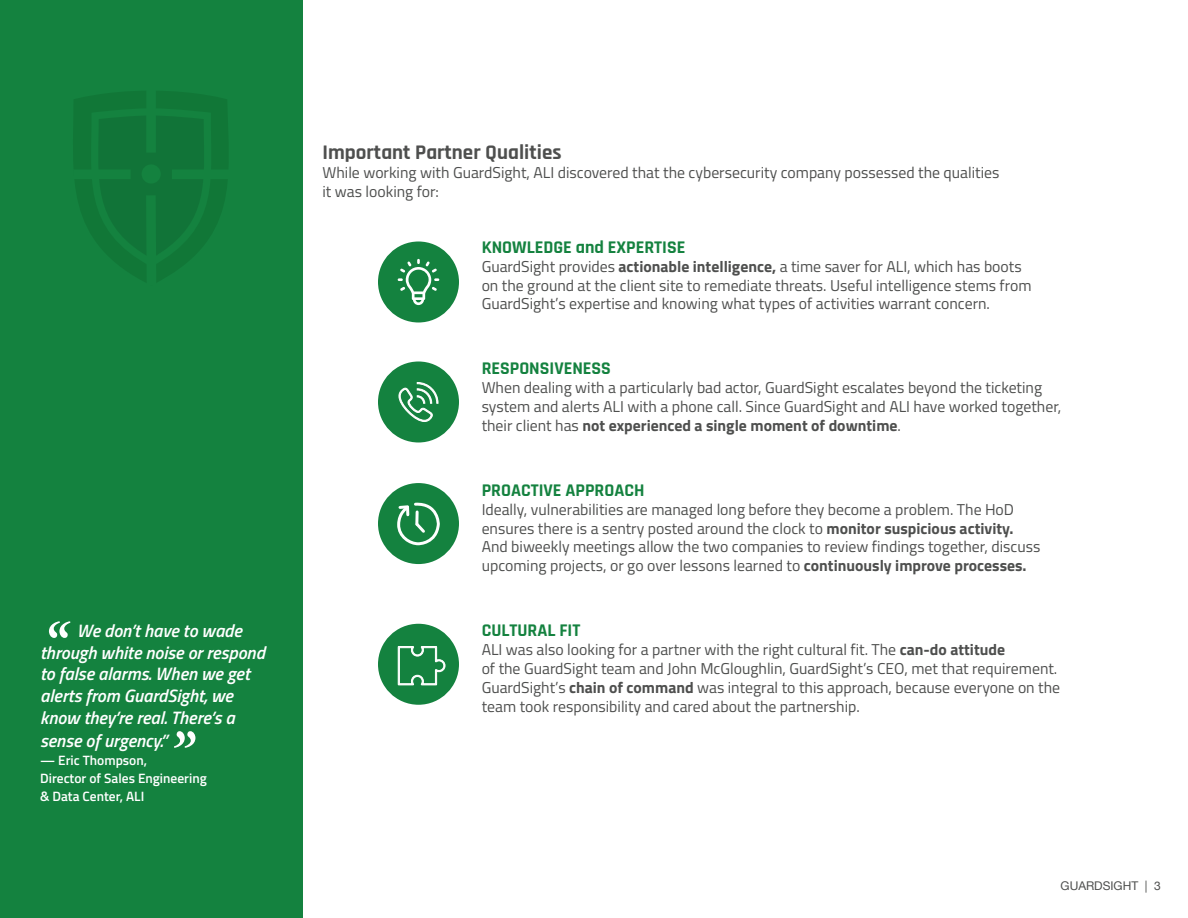
<style>
.page{position:relative;width:1188px;height:918px;background:#fff}
.page>*{position:absolute;margin:0;border:0;box-sizing:border-box;transform-origin:0 0}
.t1{font:italic 600 69px "Adobe Caslon Pro";color:#fff}
.t2{font:700 21px "Rajdhani";color:#4e4f4e}
.t3{font:italic 600 18px/21.6px "Titillium Web";color:#fff}
.t4{font:700 18px "Rajdhani";color:#14823f}
.t5{font:15.75px/18.9px "Titillium Web";color:#4e4f4e}
.t6{font:600 13.5px/18px "Titillium Web";color:#fff}
.t7{font:12px "Helvetica Neue";color:#4e4f4e}
.s1{font-weight:700}
</style>
<div class="page">
<div style="left:0;top:0;width:302px;height:918px;background:#14823f"></div>
<div style="left:378px;top:242px;width:81px;height:80px;background:#14823f;border-radius:50%"></div>
<svg style="left:398px;top:259px;width:41px;height:46px"></svg>
<div style="left:378px;top:483px;width:81px;height:81px;background:#14823f;border-radius:50%"></div>
<svg style="left:397px;top:502px;width:43px;height:44px"></svg>
<div style="left:378px;top:624px;width:81px;height:81px;background:#14823f;border-radius:50%"></div>
<svg style="left:397px;top:646px;width:49px;height:40px"></svg>
<div style="left:378px;top:362px;width:81px;height:80px;background:#14823f;border-radius:50%"></div>
<svg style="left:398px;top:382px;width:41px;height:40px"></svg>
<svg style="left:73px;top:91px;width:155px;height:191px"></svg>
<div style="left:142px;top:164px;width:19px;height:20px;background:#14823f;border-radius:50%"></div>
<h1 class="t1" style="left:40px;top:604px;width:24px">“</h1>
<p class="t3" style="left:40px;top:619px;width:226px;text-indent:37px">We don’t have to wade through white noise or respond to false alarms. When we get alerts from GuardSight, we know they’re real. There’s a</p>
<p class="t3" style="left:40px;top:729px;width:129px">sense of urgency.”</p>
<h1 class="t1" style="left:167px;top:714px;width:24px">”</h1>
<p class="t6" style="left:40px;top:751px;width:168px">— Eric Thompson,<br>Director of Sales Engineering &amp; Data Center, ALI</p>
<h2 class="t2" style="left:322px;top:139px;width:241px">Important Partner Qualities</h2>
<p class="t5" style="left:322px;top:162px;width:679px">While working with GuardSight, ALI discovered that the cybersecurity company possessed the qualities it was looking for:</p>
<p class="t4" style="left:482px;top:236px;width:205px">KNOWLEDGE and EXPERTISE</p>
<p class="t5" style="left:482px;top:256px;width:551px">GuardSight provides <span class="s1">actionable intelligence,</span> a time saver for ALI, which has boots on the ground at the client site to remediate threats. Useful intelligence stems from<br>GuardSight’s expertise and knowing what types of activities warrant concern.</p>
<p class="t4" style="left:482px;top:358px;width:131px">RESPONSIVENESS</p>
<p class="t5" style="left:482px;top:377px;width:581px">When dealing with a particularly bad actor, GuardSight escalates beyond the ticketing system and alerts ALI with a phone call. Since GuardSight and ALI have worked together, their client has <span class="s1">not experienced a single moment of downtime</span>.</p>
<p class="t4" style="left:482px;top:479px;width:164px">PROACTIVE APPROACH</p>
<p class="t5" style="left:482px;top:499px;width:560px">Ideally, vulnerabilities are managed long before they become a problem. The HoD ensures there is a sentry posted around the clock to <span class="s1">monitor suspicious activity.<br></span>And biweekly meetings allow the two companies to review findings together, discuss upcoming projects, or go over lessons learned to <span class="s1">continuously improve processes.</span></p>
<p class="t4" style="left:482px;top:619px;width:100px">CULTURAL FIT</p>
<p class="t5" style="left:482px;top:639px;width:580px">ALI was also looking for a partner with the right cultural fit. The <span class="s1">can-do attitude<br></span>of the GuardSight team and John McGloughlin, GuardSight’s CEO, met that requirement.<br>GuardSight’s <span class="s1">chain of command</span> was integral to this approach, because everyone on the team took responsibility and cared about the partnership.</p>
<p class="t7" style="left:1061px;top:878px;width:102px">GUARDSIGHT | 3</p>
</div>
